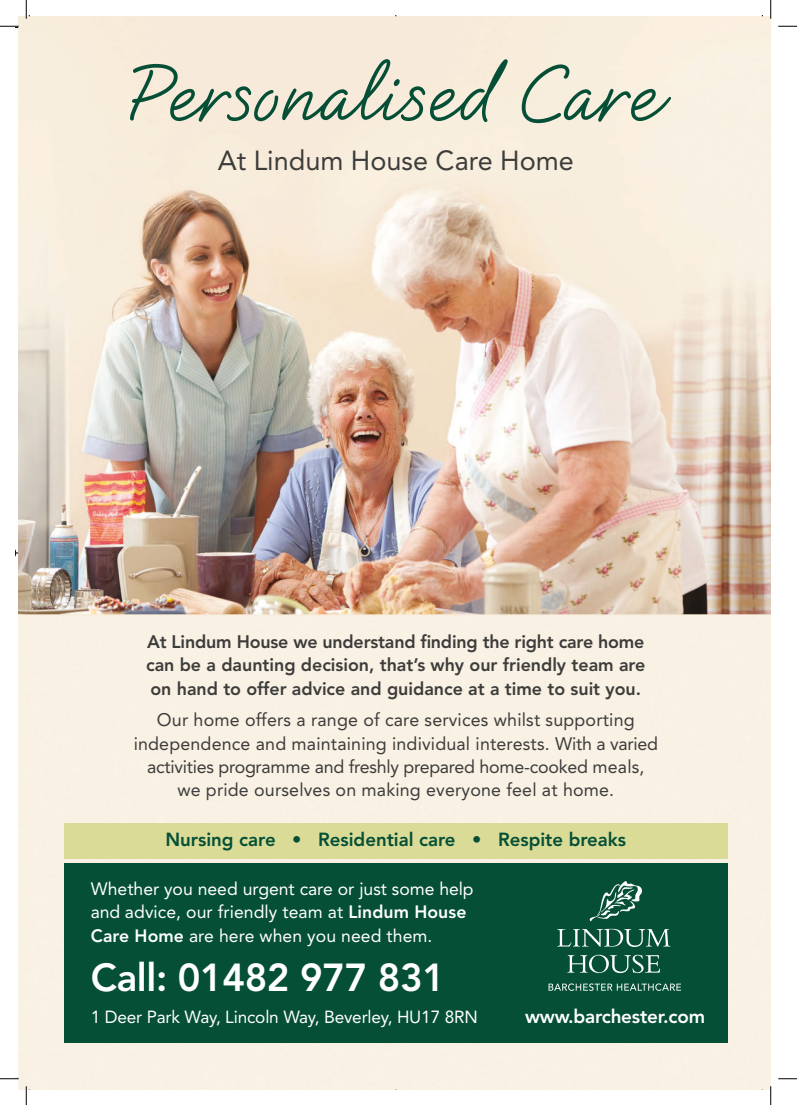
<style>
.page{position:relative;width:797px;height:1105px;background:#fff}
.page>*{position:absolute;margin:0;border:0;box-sizing:border-box;transform-origin:0 0}
.t1{font:91.25px "Barchester Script";color:#044f36}
.t2{font:800 38.75px "Avenir";letter-spacing:-.01em;color:#fff}
.t3{font:27.38px "Avenir";color:#3c3c3b}
.t4{font:800 19.12px "Avenir";letter-spacing:-.01em;color:#fff}
.t5{font:800 18.88px "Avenir";color:#044f36}
.t6{font:18px/23.1px "Avenir";letter-spacing:.01em;color:#3c3c3b;text-align:center}
.t7{font:800 18px/23.1px "Avenir";color:#3c3c3b;text-align:justify}
.t8{font:17.75px/23.2px "Avenir";color:#fff}
.t9{font:17.5px "Avenir";letter-spacing:-.01em;color:#fff}
.s1{font-weight:800}
</style>
<div class="page">
<img style="left:19px;top:17px;width:751px;height:1072px">
<div style="left:64px;top:864px;width:663px;height:179px;background:#044f36"></div>
<div style="left:64px;top:823px;width:663px;height:35px;background:#d9db96"></div>
<svg style="left:589px;top:881px;width:53px;height:40px"></svg>
<svg style="left:557px;top:929px;width:113px;height:18px"></svg>
<svg style="left:567px;top:955px;width:93px;height:18px"></svg>
<svg style="left:548px;top:983px;width:133px;height:8px"></svg>
<svg style="left:0;top:25px;width:19px;height:3px"></svg>
<svg style="left:778px;top:25px;width:19px;height:2px"></svg>
<svg style="left:0;top:1078px;width:19px;height:1px"></svg>
<svg style="left:778px;top:1078px;width:19px;height:1px"></svg>
<svg style="left:25px;top:0;width:5px;height:19px"></svg>
<svg style="left:25px;top:1086px;width:5px;height:19px"></svg>
<svg style="left:770px;top:0;width:1px;height:19px"></svg>
<svg style="left:770px;top:1086px;width:1px;height:19px"></svg>
<h1 class="t1" style="left:130px;top:36px;width:533px">Personalised Care</h1>
<h3 class="t3" style="left:218px;top:138px;width:358px">At Lindum House Care Home</h3>
<p class="t7" style="left:146px;top:630px;width:501px">At Lindum House we understand finding the right care home can be a daunting decision, that’s why our friendly team are on hand to offer advice and guidance at a time to suit you.</p>
<p class="t6" style="left:134px;top:708px;width:525px">Our home offers a range of care services whilst supporting independence and maintaining individual interests. With a varied activities programme and freshly prepared home-cooked meals, we pride ourselves on making everyone feel at home.</p>
<p class="t5" style="left:165px;top:825px;width:462px">Nursing care • Residential care • Respite breaks</p>
<p class="t8" style="left:91px;top:876px;width:384px">Whether you need urgent care or just some help and advice, our friendly team at <span class="s1">Lindum House<br>Care Home</span> are here when you need them.</p>
<h2 class="t2" style="left:91px;top:947px;width:355px">Call: 01482 977 831</h2>
<p class="t9" style="left:91px;top:1002px;width:388px">1 Deer Park Way, Lincoln Way, Beverley, HU17 8RN</p>
<p class="t4" style="left:525px;top:1002px;width:182px">www.barchester.com</p>
</div>
